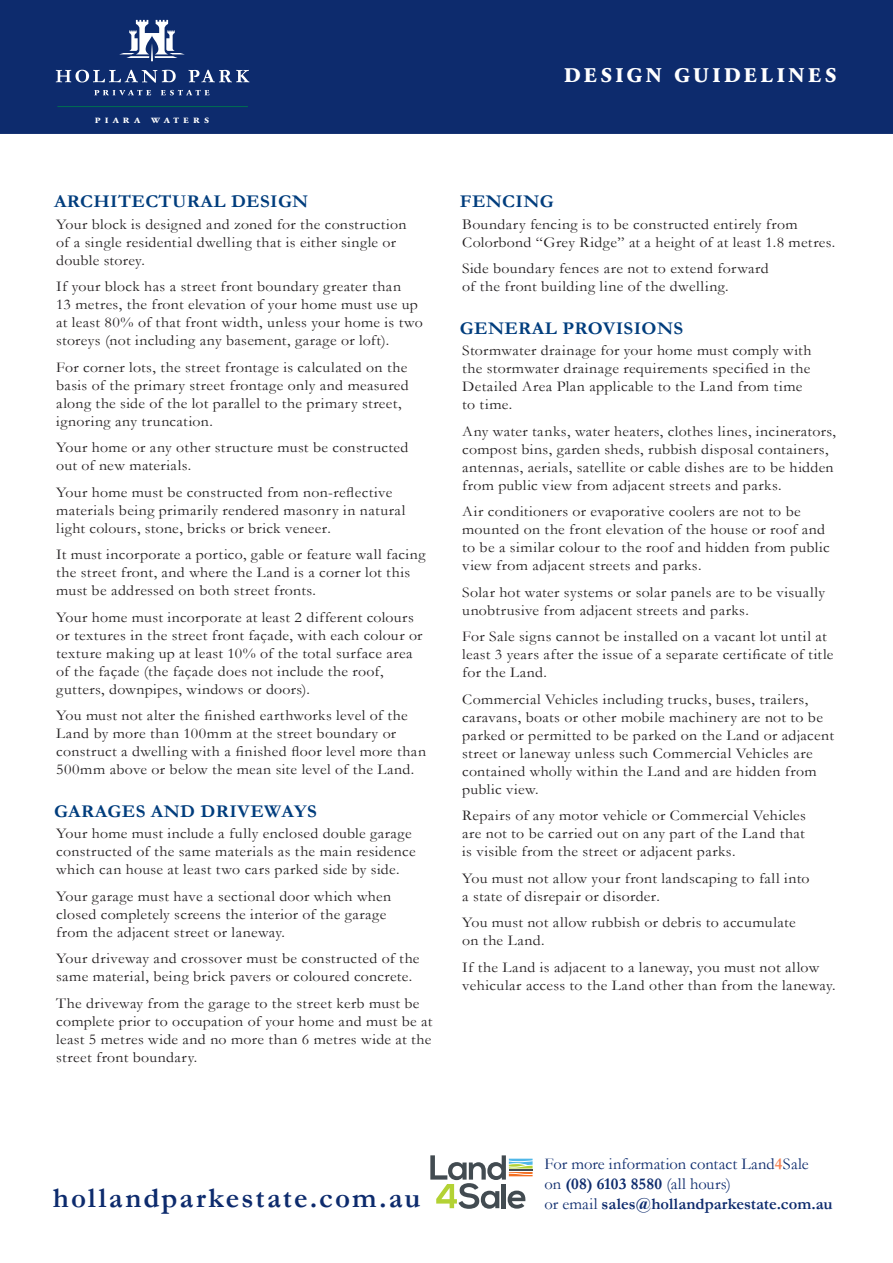
<style>
.page{position:relative;width:893px;height:1263px;background:#fff}
.page>*{position:absolute;margin:0;border:0;box-sizing:border-box;transform-origin:0 0}
.t1{font:700 28.95px "Garamond";letter-spacing:.07em;color:#0d2b6d}
.t2{font:700 19.5px "Garamond BQ";letter-spacing:.175em;color:#fff;scale:1.1 1}
.t3{font:700 18px "Garamond";letter-spacing:.02em;color:#013d7d;scale:1.06 1}
.t4{font:16.5px/19.8px "Garamond";color:#0d2b6d}
.t5{font:700 16.5px "Garamond";letter-spacing:-.005em;color:#0d2b6d}
.t6{font:15px/18px "Garamond";letter-spacing:.02em;color:#231f20;scale:1.06 1}
.t7{font:700 7.5px "Garamond BQ";letter-spacing:.495em;color:#fff;scale:1.2 1}
.s1{font-weight:700;color:#f58355}
.s2{font-weight:700}
.s3{font-weight:400}
</style>
<div class="page">
<div style="left:0;top:0;width:893px;height:134px;background:#0d2b6d"></div>
<svg style="left:119px;top:20px;width:66px;height:41px"></svg>
<svg style="left:56px;top:70px;width:120px;height:13px"></svg>
<svg style="left:189px;top:70px;width:60px;height:12px"></svg>
<svg style="left:94px;top:90px;width:57px;height:5px"></svg>
<svg style="left:161px;top:90px;width:49px;height:5px"></svg>
<hr style="left:57px;top:106px;width:191px;height:1px;background:#006e51">
<svg style="left:430px;top:1155px;width:103px;height:54px"></svg>
<p class="t7" style="left:95px;top:116px;width:39px">PIARA</p>
<p class="t7" style="left:151px;top:116px;width:49px">WATERS</p>
<h2 class="t2" style="left:564px;top:64px;width:249px">DESIGN GUIDELINES</h2>
<p class="t3" style="left:54px;top:191px;width:241px">ARCHITECTURAL DESIGN</p>
<p class="t6" style="left:56px;top:215px;width:332px">Your block is designed and zoned for the construction of a single residential dwelling that is either single or double storey.</p>
<p class="t6" style="left:56px;top:277px;width:348px">If your block has a street front boundary greater than<br>13 metres, the front elevation of your home must use up at least 80% of that front width, unless your home is two storeys (not including any basement, garage or loft).</p>
<p class="t6" style="left:56px;top:358px;width:334px">For corner lots, the street frontage is calculated on the basis of the primary street frontage only and measured along the side of the lot parallel to the primary street, ignoring any truncation.</p>
<p class="t6" style="left:56px;top:438px;width:334px">Your home or any other structure must be constructed out of new materials.</p>
<p class="t6" style="left:56px;top:483px;width:331px">Your home must be constructed from non-reflective materials being primarily rendered masonry in natural light colours, stone, bricks or brick veneer.</p>
<p class="t6" style="left:56px;top:545px;width:350px">It must incorporate a portico, gable or feature wall facing the street front, and where the Land is a corner lot this must be addressed on both street fronts.</p>
<p class="t6" style="left:56px;top:608px;width:347px">Your home must incorporate at least 2 different colours or textures in the street front façade, with each colour or texture making up at least 10% of the total surface area of the façade (the façade does not include the roof, gutters, downpipes, windows or doors).</p>
<p class="t6" style="left:56px;top:706px;width:350px">You must not alter the finished earthworks level of the Land by more than 100mm at the street boundary or construct a dwelling with a finished floor level more than 500mm above or below the mean site level of the Land.</p>
<p class="t3" style="left:54px;top:801px;width:250px">GARAGES AND DRIVEWAYS</p>
<p class="t6" style="left:56px;top:824px;width:341px">Your home must include a fully enclosed double garage constructed of the same materials as the main residence which can house at least two cars parked side by side.</p>
<p class="t6" style="left:56px;top:887px;width:317px">Your garage must have a sectional door which when closed completely screens the interior of the garage from the adjacent street or laneway.</p>
<p class="t6" style="left:56px;top:949px;width:344px">Your driveway and crossover must be constructed of the same material, being brick pavers or coloured concrete.</p>
<p class="t6" style="left:56px;top:994px;width:356px">The driveway from the garage to the street kerb must be complete prior to occupation of your home and must be at least 5 metres wide and no more than 6 metres wide at the street front boundary.</p>
<p class="t3" style="left:460px;top:191px;width:90px">FENCING</p>
<p class="t6" style="left:462px;top:215px;width:354px">Boundary fencing is to be constructed entirely from<br>Colorbond “Grey Ridge” at a height of at least 1.8 metres.</p>
<p class="t6" style="left:462px;top:259px;width:291px">Side boundary fences are not to extend forward of the front building line of the dwelling.</p>
<p class="t3" style="left:460px;top:317px;width:212px">GENERAL PROVISIONS</p>
<p class="t6" style="left:462px;top:341px;width:331px">Stormwater drainage for your home must comply with the stormwater drainage requirements specified in the Detailed Area Plan applicable to the Land from time to time.</p>
<p class="t6" style="left:462px;top:422px;width:354px">Any water tanks, water heaters, clothes lines, incinerators, compost bins, garden sheds, rubbish disposal containers, antennas, aerials, satellite or cable dishes are to be hidden from public view from adjacent streets and parks.</p>
<p class="t6" style="left:462px;top:502px;width:348px">Air conditioners or evaporative coolers are not to be mounted on the front elevation of the house or roof and to be a similar colour to the roof and hidden from public view from adjacent streets and parks.</p>
<p class="t6" style="left:462px;top:583px;width:344px">Solar hot water systems or solar panels are to be visually unobtrusive from adjacent streets and parks.</p>
<p class="t6" style="left:462px;top:627px;width:352px">For Sale signs cannot be installed on a vacant lot until at least 3 years after the issue of a separate certificate of title for the Land.</p>
<p class="t6" style="left:462px;top:690px;width:352px">Commercial Vehicles including trucks, buses, trailers, caravans, boats or other mobile machinery are not to be parked or permitted to be parked on the Land or adjacent street or laneway unless such Commercial Vehicles are contained wholly within the Land and are hidden from public view.</p>
<p class="t6" style="left:462px;top:806px;width:326px;text-align:justify">Repairs of any motor vehicle or Commercial Vehicles are not to be carried out on any part of the Land that is visible from the street or adjacent parks.</p>
<p class="t6" style="left:462px;top:869px;width:329px">You must not allow your front landscaping to fall into a state of disrepair or disorder.</p>
<p class="t6" style="left:462px;top:913px;width:316px">You must not allow rubbish or debris to accumulate on the Land.</p>
<p class="t6" style="left:462px;top:958px;width:354px">If the Land is adjacent to a laneway, you must not allow vehicular access to the Land other than from the laneway.</p>
<p class="t4" style="left:544px;top:1154px;width:266px">For more information contact Land<span class="s1">4</span>Sale on <span class="s2">(08) 6103 8580</span> (all hours)</p>
<h1 class="t1" style="left:53px;top:1181px;width:369px">HOLLANDPARKESTATE.COM.AU</h1>
<p class="t5" style="left:544px;top:1193px;width:290px"><span class="s3">or email</span> SALES@HOLLANDPARKESTATE.COM.AU</p>
</div>
